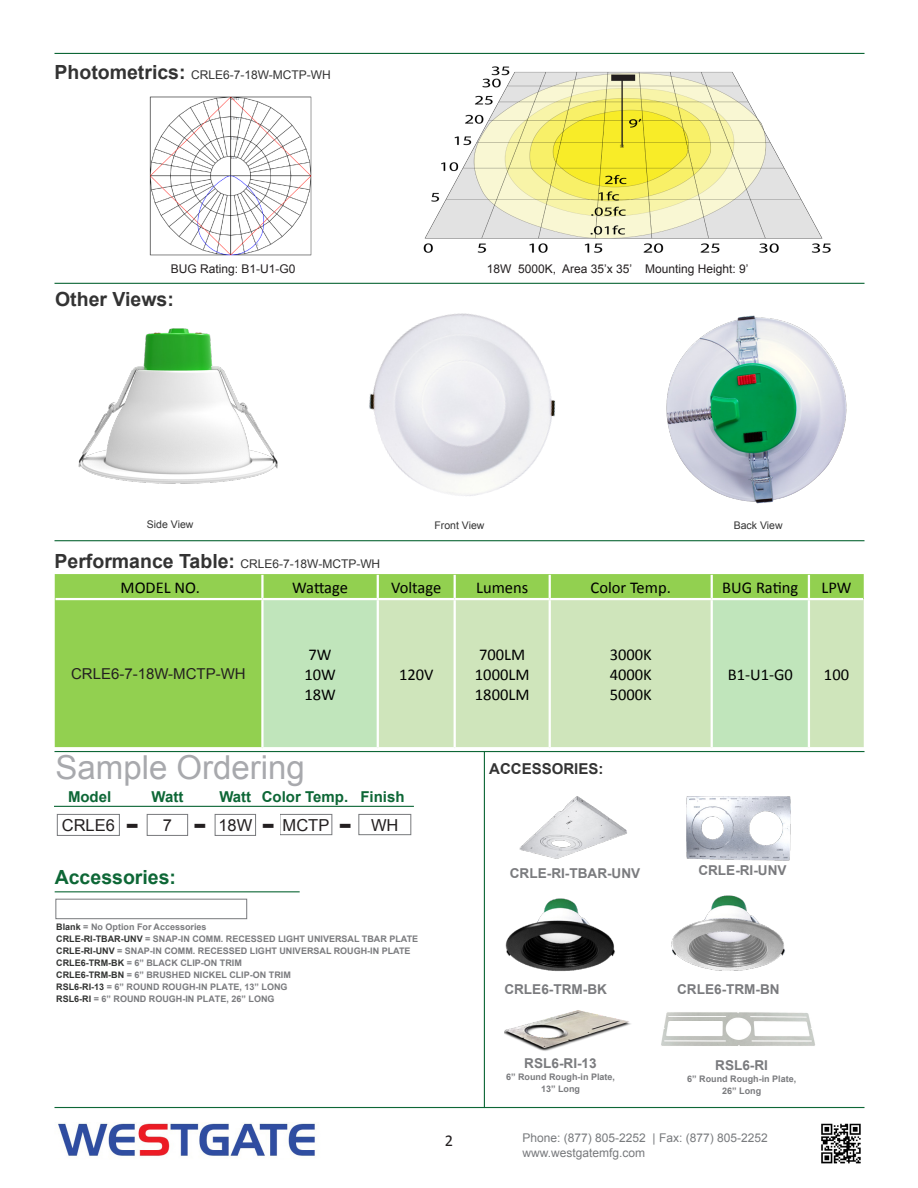
<style>
.page{position:relative;width:918px;height:1188px;background:#fff}
.page>*{position:absolute;margin:0;border:0;box-sizing:border-box;transform-origin:0 0}
.t1{font:33px "Arial";color:#a8a9ad}
.t2{font:700 28.5px "Verdana";color:#231f20}
.t3{font:700 19.5px "Arial";color:#0d6736}
.t4{font:700 19.5px "Arial";color:#333}
.t5{font:16.5px "Calibri";color:#000}
.t6{font:16.5px "Arial";color:#231f20}
.t7{font:16.5px "Calibri";color:#231f20}
.t8{font:700 15px "Arial";color:#0d6736}
.t9{font:15px "Arial";color:#231f20}
.t10{font:700 15px "Arial";color:#333}
.t11{font:700 13.65px "Arial";color:#7a7b7e}
.t12{font:12px "Arial";color:#333}
.t13{font:12px "Arial";color:#787a7d}
.t14{font:12px "Arial";color:#231f20}
.t15{font:10.5px "Arial";color:#333}
.t16{font:700 9px/12px "Arial";color:#7a7b7e;text-align:center}
.s1{font-weight:700;font-size:19.5px}
.s2{color:#323332}
.s3{font-style:inherit}
</style>
<div class="page">
<hr style="left:55px;top:540px;width:810px;height:1px;background:#0d6736">
<hr style="left:55px;top:53px;width:810px;height:1px;background:#0d6736">
<hr style="left:55px;top:283px;width:810px;height:1px;background:#0d6736">
<hr style="left:55px;top:1107px;width:810px;height:1px;background:#0d6736">
<hr style="left:55px;top:751px;width:810px;height:1px;background:#0d6736">
<hr style="left:484px;top:751px;width:1px;height:357px;background:#0d6736">
<img style="left:58px;top:1123px;width:257px;height:34px">
<img style="left:821px;top:1123px;width:40px;height:41px">
<div style="left:55px;top:574px;width:809px;height:173px;background:#92d050"></div>
<div style="left:264px;top:600px;width:113px;height:147px;background:#c0e5bb"></div>
<svg style="left:379px;top:599px;width:485px;height:148px;background:#cce5bb"></svg>
<hr style="left:261px;top:575px;width:3px;height:23px;background:#fff">
<hr style="left:377px;top:575px;width:2px;height:23px;background:#fff">
<hr style="left:454px;top:575px;width:2px;height:23px;background:#fff">
<hr style="left:549px;top:575px;width:2px;height:23px;background:#fff">
<hr style="left:711px;top:575px;width:2px;height:23px;background:#fff">
<hr style="left:808px;top:575px;width:2px;height:23px;background:#fff">
<hr style="left:261px;top:600px;width:3px;height:147px;background:#fff">
<hr style="left:377px;top:600px;width:2px;height:147px;background:#fff">
<hr style="left:454px;top:600px;width:2px;height:147px;background:#fff">
<hr style="left:549px;top:600px;width:2px;height:147px;background:#fff">
<hr style="left:711px;top:600px;width:2px;height:147px;background:#fff">
<hr style="left:808px;top:600px;width:2px;height:147px;background:#fff">
<hr style="left:56px;top:598px;width:206px;height:2px;background:#fff">
<hr style="left:262px;top:598px;width:116px;height:2px;background:#fff">
<hr style="left:378px;top:598px;width:77px;height:2px;background:#fff">
<hr style="left:455px;top:598px;width:95px;height:2px;background:#fff">
<hr style="left:550px;top:598px;width:162px;height:2px;background:#fff">
<hr style="left:712px;top:598px;width:97px;height:2px;background:#fff">
<hr style="left:809px;top:598px;width:54px;height:2px;background:#fff">
<div style="left:57px;top:814px;width:63px;height:22px;border:1px solid #787a7d"></div>
<div style="left:147px;top:814px;width:41px;height:22px;border:1px solid #787a7d"></div>
<div style="left:215px;top:814px;width:41px;height:22px;border:1px solid #787a7d"></div>
<div style="left:280px;top:814px;width:52px;height:21px;border:1px solid #787a7d"></div>
<div style="left:358px;top:814px;width:53px;height:21px;border:1px solid #787a7d"></div>
<hr style="left:54px;top:806px;width:360px;height:1px;background:#0d6736">
<div style="left:55px;top:899px;width:192px;height:20px;background:#fff;border:1px solid #787a7d"></div>
<hr style="left:55px;top:891px;width:245px;height:1px;background:#0d6736">
<img style="left:519px;top:796px;width:108px;height:63px">
<img style="left:505px;top:898px;width:110px;height:73px">
<img style="left:687px;top:796px;width:104px;height:65px">
<img style="left:671px;top:895px;width:114px;height:76px">
<img style="left:78px;top:328px;width:200px;height:156px">
<img style="left:369px;top:313px;width:187px;height:183px">
<img style="left:424px;top:66px;width:407px;height:187px">
<img style="left:149px;top:96px;width:163px;height:160px">
<img style="left:666px;top:315px;width:181px;height:189px">
<img style="left:661px;top:1012px;width:154px;height:34px">
<img style="left:504px;top:1010px;width:127px;height:41px">
<p class="t12" style="left:55px;top:67px;width:278px"><span class="s1">Photometrics:</span> CRLE6-7-18W-MCTP-WH</p>
<p class="t14" style="left:171px;top:261px;width:126px">BUG Rating: B1-U1-G0</p>
<p class="t14" style="left:487px;top:261px;width:263px">18W 5000K, Area 35’x 35’ Mounting Height: 9’</p>
<p class="t4" style="left:55px;top:286px;width:120px">Other Views:</p>
<p class="t15" style="left:147px;top:518px;width:48px">Side View</p>
<p class="t15" style="left:434px;top:518px;width:51px">Front View</p>
<p class="t12" style="left:55px;top:555px;width:327px"><span class="s1">Performance Table:</span> CRLE6-7-18W-MCTP-WH</p>
<p class="t15" style="left:734px;top:518px;width:50px">Back View</p>
<p class="t5" style="left:121px;top:577px;width:81px">MODEL NO.</p>
<p class="t5" style="left:292px;top:577px;width:57px">Wattage</p>
<p class="t5" style="left:391px;top:577px;width:52px">Voltage</p>
<p class="t5" style="left:476px;top:577px;width:54px">Lumens</p>
<p class="t5" style="left:591px;top:577px;width:82px">Color Temp.</p>
<p class="t5" style="left:722px;top:577px;width:78px">BUG Rating</p>
<p class="t5" style="left:821px;top:577px;width:32px">LPW</p>
<p class="t9" style="left:71px;top:664px;width:176px">CRLE6-7-18W-MCTP-WH</p>
<p class="t5" style="left:309px;top:644px;width:25px">7W</p>
<p class="t5" style="left:304px;top:664px;width:33px">10W</p>
<p class="t5" style="left:304px;top:684px;width:33px">18W</p>
<p class="t1" style="left:56px;top:746px;width:251px">Sample Ordering</p>
<p class="t5" style="left:399px;top:664px;width:36px">120V</p>
<p class="t8" style="left:262px;top:786px;width:88px">Color Temp.</p>
<p class="t8" style="left:360px;top:786px;width:46px">Finish</p>
<p class="t8" style="left:68px;top:786px;width:45px">Model</p>
<p class="t8" style="left:151px;top:786px;width:33px">Watt</p>
<p class="t8" style="left:219px;top:786px;width:33px">Watt</p>
<p class="t2" style="left:125px;top:806px;width:15px">-</p>
<p class="t2" style="left:193px;top:806px;width:15px">-</p>
<p class="t2" style="left:261px;top:806px;width:15px">-</p>
<p class="t2" style="left:339px;top:806px;width:15px">-</p>
<p class="t6" style="left:62px;top:814px;width:55px">CRLE6</p>
<p class="t6" style="left:163px;top:814px;width:11px">7</p>
<p class="t6" style="left:218px;top:814px;width:35px">18W</p>
<p class="t6" style="left:283px;top:814px;width:48px">MCTP</p>
<p class="t6" style="left:371px;top:814px;width:29px">WH</p>
<p class="t3" style="left:55px;top:865px;width:123px">Accessories:</p>
<p class="t16" style="left:56px;top:921px;width:363px;text-align:left"><span class="s2">Blank</span> = No Option For Accessories<br><span class="s2">CRLE-RI-TBAR-UNV</span> = SNAP-IN COMM. RECESSED LIGHT UNIVERSAL TBAR PLATE <span class="s2">CRLE-RI-UNV</span> = SNAP-IN COMM. RECESSED LIGHT UNIVERSAL ROUGH-IN PLATE <span class="s2">CRLE6-TRM-BK</span> = 6” BLACK CLIP-ON TRIM<br><span class="s2">CRLE6-TRM-BN</span> = 6” BRUSHED NICKEL CLIP-ON TRIM<br><span class="s2">RSL</span><span class="s2">6</span><span class="s2">-RI-13</span> = <span class="s3">6</span>” ROUND ROUGH-IN PLATE, 13” LONG<br><span class="s2">RSL</span><span class="s2">6</span><span class="s2">-RI</span> = <span class="s3">6</span>” ROUND ROUGH-IN PLATE, 26” LONG</p>
<p class="t7" style="left:445px;top:1131px;width:10px">2</p>
<p class="t5" style="left:479px;top:644px;width:48px">700LM</p>
<p class="t5" style="left:475px;top:664px;width:56px">1000LM</p>
<p class="t5" style="left:475px;top:684px;width:56px">1800LM</p>
<p class="t5" style="left:610px;top:644px;width:44px">3000K</p>
<p class="t5" style="left:610px;top:664px;width:44px">4000K</p>
<p class="t5" style="left:610px;top:684px;width:44px">5000K</p>
<p class="t10" style="left:489px;top:759px;width:116px">ACCESSORIES:</p>
<p class="t11" style="left:510px;top:864px;width:132px">CRLE-RI-TBAR-UNV</p>
<p class="t5" style="left:728px;top:664px;width:67px">B1-U1-G0</p>
<p class="t5" style="left:824px;top:664px;width:27px">100</p>
<p class="t11" style="left:698px;top:862px;width:90px">CRLE-RI-UNV</p>
<p class="t11" style="left:504px;top:980px;width:104px">CRLE6-TRM-BK</p>
<p class="t11" style="left:524px;top:1055px;width:74px">RSL<span class="s3">6</span>-RI-13</p>
<p class="t16" style="left:506px;top:1071px;width:111px"><span class="s3">6</span>” Round Rough-in Plate,<br>13” Long</p>
<p class="t11" style="left:677px;top:980px;width:104px">CRLE6-TRM-BN</p>
<p class="t11" style="left:715px;top:1056px;width:54px">RSL<span class="s3">6</span>-RI</p>
<p class="t16" style="left:687px;top:1073px;width:111px"><span class="s3">6</span>” Round Rough-in Plate,<br>26” Long</p>
<p class="t13" style="left:522px;top:1130px;width:247px">Phone: (877) 805-2252 | Fax: (877) 805-2252</p>
<p class="t13" style="left:522px;top:1145px;width:124px">www.westgatemfg.com</p>
</div>
